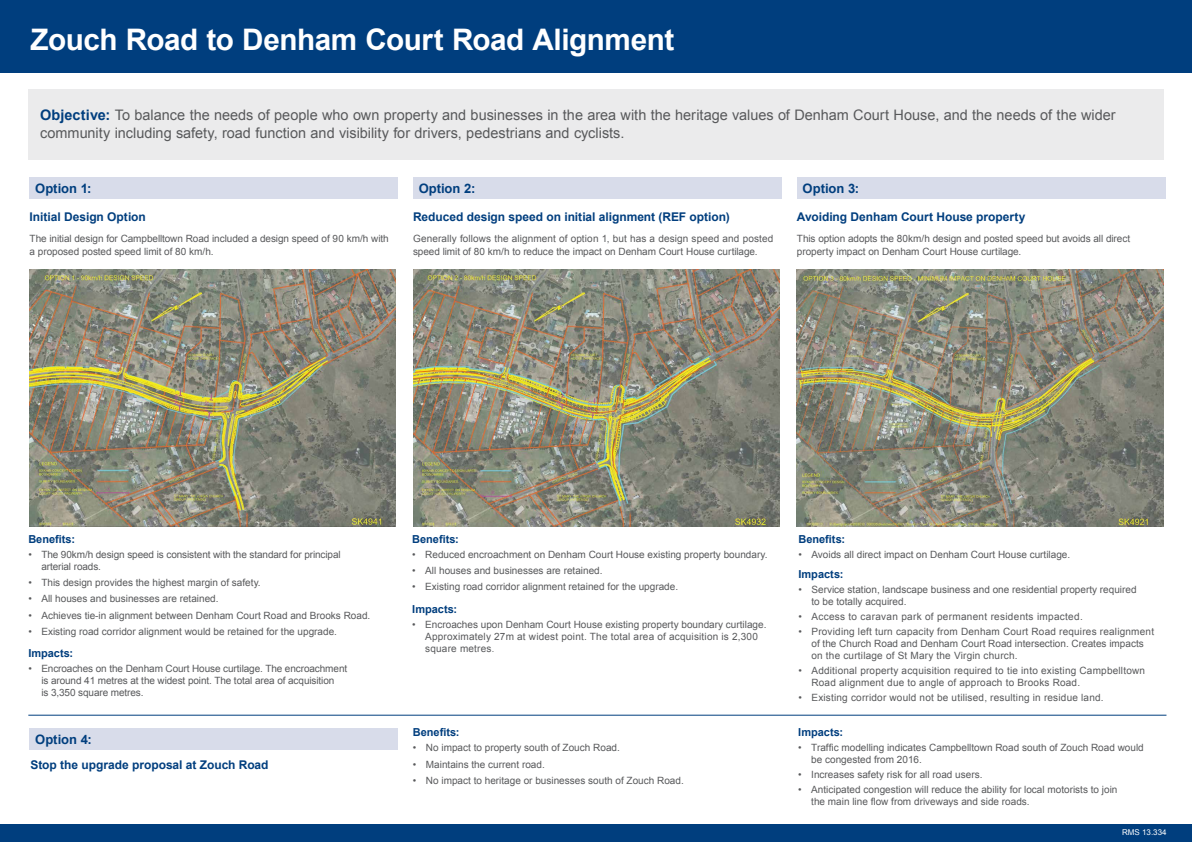
<style>
.page{position:relative;width:1192px;height:842px;background:#fff}
.page>*{position:absolute;margin:0;border:0;box-sizing:border-box;transform-origin:0 0}
.t1{font:700 29.65px "Arial";letter-spacing:-.015em;color:#fff}
.t2{font:14.5px/17.6px "Arial";color:#58595b}
.t3{font:700 13px "Arial";letter-spacing:-.005em;color:#003e7e}
.t4{font:700 12px "Arial";letter-spacing:-.005em;color:#003e7e}
.t5{font:700 11px "Arial";color:#003e7e}
.t6{font:10px/12px "Arial";color:#58595b}
.t7{font:10px/12px "Arial";letter-spacing:.02em;color:#58595b}
.t8{font:10px "Arial";letter-spacing:.03em;color:#58595b}
.t9{font:8px "Arial";color:#fff}
.s1{font-weight:700;color:#003e7e}
.s2{font-size:9px}
</style>
<div class="page">
<div style="left:28px;top:89px;width:1136px;height:71px;background:#ebebec"></div>
<div style="left:0;top:0;width:1192px;height:72px;background:#003e7e"></div>
<img style="left:797px;top:270px;width:366px;height:256px">
<img style="left:413px;top:270px;width:366px;height:256px">
<img style="left:30px;top:270px;width:366px;height:256px">
<hr style="left:28px;top:715px;width:1138px;height:1px;background:#003e7e">
<div style="left:0;top:825px;width:1192px;height:17px;background:#003e7e"></div>
<div style="left:30px;top:177px;width:368px;height:22px;background:#d8dcea"></div>
<div style="left:30px;top:728px;width:368px;height:21px;background:#d8dcea"></div>
<div style="left:413px;top:177px;width:368px;height:22px;background:#d8dcea"></div>
<div style="left:797px;top:177px;width:368px;height:22px;background:#d8dcea"></div>
<h1 class="t1" style="left:30px;top:20px;width:645px">Zouch Road to Denham Court Road Alignment</h1>
<p class="t2" style="left:40px;top:106px;width:1077px"><span class="s1">Objective:</span> To balance the needs of people who own property and businesses in the area with the heritage values of Denham Court House, and the needs of the wider community including safety, road function and visibility for drivers, pedestrians and cyclists.</p>
<h3 class="t3" style="left:35px;top:179px;width:58px">Option 1:</h3>
<p class="t4" style="left:30px;top:209px;width:118px">Initial Design Option</p>
<p class="t6" style="left:30px;top:233px;width:361px;line-height:12.5px">The initial design for Campbelltown Road included a design speed of 90 km/h with a proposed posted speed limit of 80 km/h.</p>
<h3 class="t3" style="left:419px;top:179px;width:58px">Option 2:</h3>
<h3 class="t3" style="left:803px;top:180px;width:58px">Option 3:</h3>
<p class="t4" style="left:413px;top:209px;width:318px">Reduced design speed on initial alignment (REF option)</p>
<p class="t6" style="left:413px;top:233px;width:362px;line-height:12.5px">Generally follows the alignment of option 1, but has a design speed and posted speed limit of 80 km/h to reduce the impact on Denham Court House curtilage.</p>
<p class="t4" style="left:797px;top:209px;width:230px">Avoiding Denham Court House property</p>
<p class="t6" style="left:797px;top:233px;width:335px;line-height:12.5px">This option adopts the 80km/h design and posted speed but avoids all direct property impact on Denham Court House curtilage.</p>
<p class="t5" style="left:28px;top:532px;width:48px">Benefits:</p>
<p class="t6" style="left:41px;top:548px;width:301px;text-indent:-13px">• The 90km/h design speed is consistent with the standard for principal arterial roads.</p>
<p class="t6" style="left:28px;top:577px;width:234px">• This design provides the highest margin of safety.</p>
<p class="t6" style="left:28px;top:593px;width:192px">• All houses and businesses are retained.</p>
<p class="t6" style="left:28px;top:609px;width:344px">• Achieves tie-in alignment between Denham Court Road and Brooks Road.</p>
<p class="t6" style="left:28px;top:625px;width:310px">• Existing road corridor alignment would be retained for the upgrade.</p>
<p class="t5" style="left:28px;top:646px;width:46px">Impacts:</p>
<p class="t6" style="left:41px;top:663px;width:307px;text-indent:-13px">• Encroaches on the Denham Court House curtilage. The encroachment is around 41 metres at the widest point. The total area of acquisition<br>is 3,350 square metres.</p>
<h3 class="t3" style="left:35px;top:731px;width:58px">Option 4:</h3>
<p class="t4" style="left:30px;top:756px;width:240px">Stop the upgrade proposal at Zouch Road</p>
<p class="t5" style="left:412px;top:532px;width:48px">Benefits:</p>
<p class="t6" style="left:412px;top:548px;width:357px">• Reduced encroachment on Denham Court House existing property boundary.</p>
<p class="t6" style="left:412px;top:565px;width:192px">• All houses and businesses are retained.</p>
<p class="t6" style="left:412px;top:581px;width:267px">• Existing road corridor alignment retained for the upgrade.</p>
<p class="t5" style="left:412px;top:601px;width:46px">Impacts:</p>
<p class="t7" style="left:425px;top:618px;width:343px;text-indent:-13px">• Encroaches upon Denham Court House existing property boundary curtilage.<br>Approximately 27m at widest point. The total area of acquisition is 2,300 square metres<span class="s2">.</span></p>
<p class="t5" style="left:413px;top:725px;width:48px">Benefits:</p>
<p class="t6" style="left:413px;top:742px;width:208px">• No impact to property south of Zouch Road.</p>
<p class="t6" style="left:413px;top:758px;width:133px">• Maintains the current road.</p>
<p class="t6" style="left:413px;top:774px;width:272px">• No impact to heritage or businesses south of Zouch Road.</p>
<p class="t5" style="left:798px;top:532px;width:48px">Benefits:</p>
<p class="t6" style="left:798px;top:548px;width:273px">• Avoids all direct impact on Denham Court House curtilage.</p>
<p class="t5" style="left:798px;top:567px;width:46px">Impacts:</p>
<p class="t6" style="left:811px;top:584px;width:327px;text-indent:-13px">• Service station, landscape business and one residential property required to be totally acquired.</p>
<p class="t8" style="left:798px;top:611px;width:286px">• Access to caravan park of permanent residents impacted.</p>
<p class="t7" style="left:811px;top:625px;width:344px;text-indent:-13px">• Providing left turn capacity from Denham Court Road requires realignment of the Church Road and Denham Court Road intersection. Creates impacts on the curtilage of St Mary the Virgin church.</p>
<p class="t7" style="left:811px;top:664px;width:335px;text-indent:-13px">• Additional property acquisition required to tie into existing Campbelltown<br>Road alignment due to angle of approach to Brooks Road.</p>
<p class="t7" style="left:798px;top:691px;width:307px">• Existing corridor would not be utilised, resulting in residue land.</p>
<p class="t5" style="left:798px;top:725px;width:46px">Impacts:</p>
<p class="t6" style="left:811px;top:742px;width:334px;text-indent:-13px">• Traffic modelling indicates Campbelltown Road south of Zouch Road would be congested from 2016.</p>
<p class="t6" style="left:798px;top:769px;width:186px">• Increases safety risk for all road users.</p>
<p class="t6" style="left:811px;top:783px;width:308px;text-indent:-13px">• Anticipated congestion will reduce the ability for local motorists to join the main line flow from driveways and side roads.</p>
<p class="t9" style="left:1122px;top:828px;width:46px">RMS 13.334</p>
</div>
